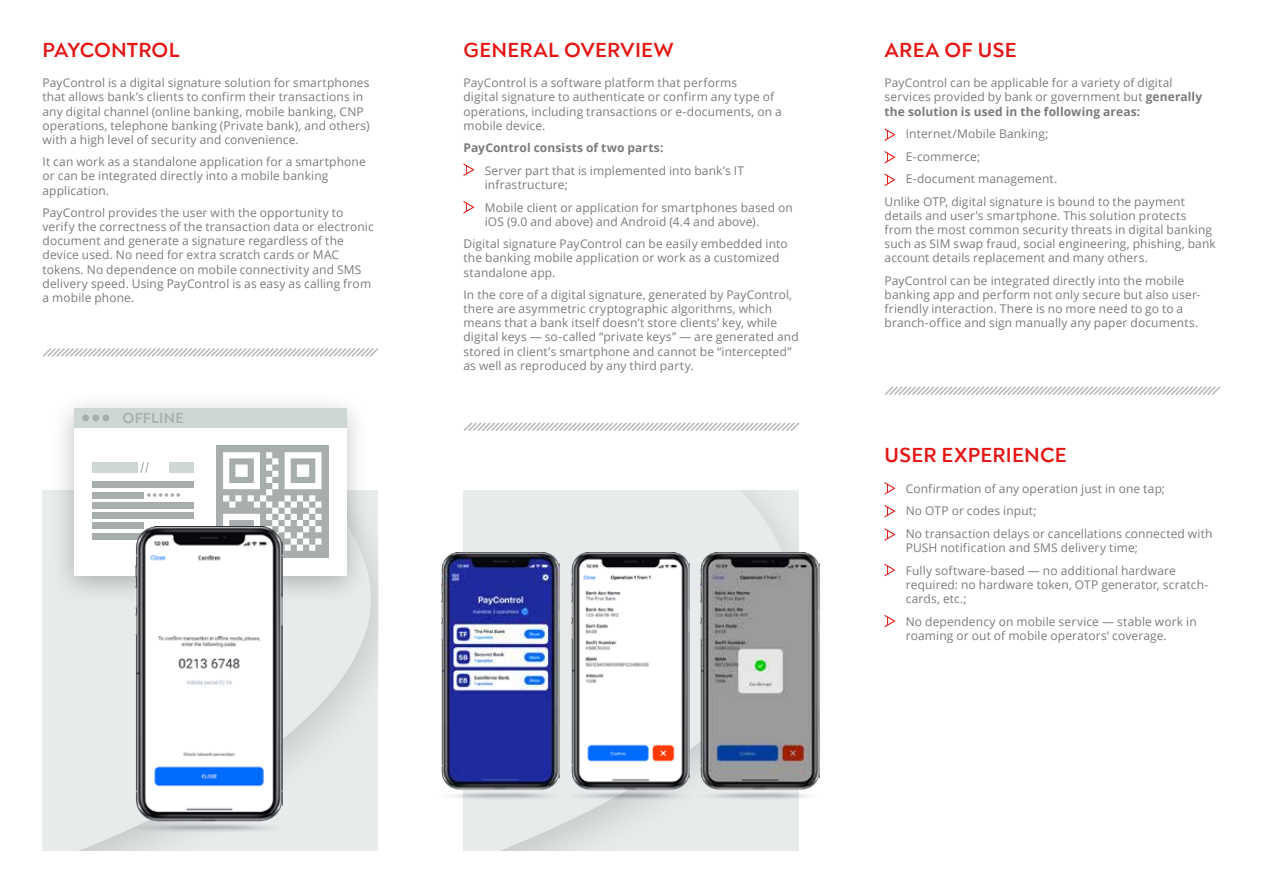
<style>
.page{position:relative;width:1263px;height:893px;background:#fff}
.page>*{position:absolute;margin:0;border:0;box-sizing:border-box;transform-origin:0 0}
.t1{font:700 21px "Noah";letter-spacing:.01em;color:#e41513}
.t2{font:700 15px "Noah";letter-spacing:.015em;color:#a8adad}
.t3{font:12px/14.1px "Open Sans";letter-spacing:.01em;color:#7c7b7b}
.t4{font:700 12px "Open Sans";letter-spacing:.01em;color:#7c7b7b}
.s1{font-weight:700}
</style>
<div class="page">
<svg style="left:43px;top:490px;width:335px;height:360px;background:#e4e8e8"></svg>
<svg style="left:463px;top:490px;width:336px;height:360px;background:#e4e8e8"></svg>
<svg style="left:885px;top:128px;width:10px;height:13px"></svg>
<svg style="left:463px;top:163px;width:11px;height:13px"></svg>
<svg style="left:885px;top:151px;width:10px;height:13px"></svg>
<svg style="left:463px;top:201px;width:11px;height:13px"></svg>
<svg style="left:885px;top:173px;width:10px;height:13px"></svg>
<div style="left:50px;top:391px;width:320px;height:215px;background:#000;opacity:.25"></div>
<div style="left:74px;top:408px;width:272px;height:167px;background:#fff"></div>
<div style="left:74px;top:408px;width:272px;height:20px;background:#cfd6d6"></div>
<div style="left:82px;top:415px;width:7px;height:6px;background:#a8adad;border-radius:50%"></div>
<div style="left:92px;top:415px;width:7px;height:6px;background:#a8adad;border-radius:50%"></div>
<svg style="left:103px;top:415px;width:6px;height:6px"></svg>
<div style="left:216px;top:445px;width:112px;height:113px;background:#a8adad"></div>
<div style="left:93px;top:462px;width:45px;height:11px;background:#cfd6d6"></div>
<div style="left:169px;top:462px;width:25px;height:11px;background:#cfd6d6"></div>
<div style="left:92px;top:481px;width:101px;height:7px;background:#a8adad"></div>
<div style="left:92px;top:502px;width:101px;height:7px;background:#a8adad"></div>
<div style="left:92px;top:512px;width:101px;height:7px;background:#a8adad"></div>
<div style="left:92px;top:492px;width:52px;height:6px;background:#a8adad"></div>
<div style="left:92px;top:523px;width:52px;height:6px;background:#a8adad"></div>
<div style="left:92px;top:533px;width:70px;height:6px;background:#a8adad"></div>
<svg style="left:147px;top:493px;width:33px;height:4px"></svg>
<svg style="left:140px;top:462px;width:9px;height:11px"></svg>
<svg style="left:223px;top:452px;width:98px;height:99px"></svg>
<img style="left:136px;top:526px;width:147px;height:297px">
<img style="left:701px;top:552px;width:118px;height:238px">
<img style="left:571px;top:552px;width:118px;height:238px">
<img style="left:130px;top:823px;width:159px;height:10px">
<img style="left:450px;top:792px;width:114px;height:8px">
<img style="left:567px;top:792px;width:127px;height:8px">
<img style="left:696px;top:792px;width:112px;height:8px">
<img style="left:441px;top:552px;width:119px;height:238px">
<svg style="left:885px;top:386px;width:336px;height:9px"></svg>
<svg style="left:42px;top:348px;width:336px;height:9px"></svg>
<svg style="left:463px;top:422px;width:337px;height:9px"></svg>
<svg style="left:884px;top:482px;width:11px;height:13px"></svg>
<svg style="left:884px;top:528px;width:11px;height:13px"></svg>
<svg style="left:884px;top:505px;width:11px;height:12px"></svg>
<svg style="left:884px;top:564px;width:11px;height:12px"></svg>
<svg style="left:884px;top:615px;width:11px;height:12px"></svg>
<h1 class="t1" style="left:43px;top:36px;width:138px">PAYCONTROL</h1>
<p class="t3" style="left:43px;top:76px;width:329px">PayControl is a digital signature solution for smartphones that allows bank’s clients to confirm their transactions in any digital channel (online banking, mobile banking, CNP operations, telephone banking (Private bank), and others) with a high level of security and convenience.</p>
<p class="t3" style="left:43px;top:155px;width:325px">It can work as a standalone application for a smartphone or can be integrated directly into a mobile banking application.</p>
<p class="t3" style="left:43px;top:205px;width:333px">PayControl provides the user with the opportunity to verify the correctness of the transaction data or electronic document and generate a signature regardless of the device used. No need for extra scratch cards or MAC tokens. No dependence on mobile connectivity and SMS delivery speed. Using PayControl is as easy as calling from a mobile phone.</p>
<p class="t2" style="left:122px;top:409px;width:63px">OFFLINE</p>
<h1 class="t1" style="left:464px;top:36px;width:212px">GENERAL OVERVIEW</h1>
<p class="t3" style="left:463px;top:76px;width:320px">PayControl is a software platform that performs<br>digital signature to authenticate or confirm any type of operations, including transactions or e-documents, on a mobile device.</p>
<p class="t4" style="left:463px;top:139px;width:201px">PayControl consists of two parts:</p>
<p class="t3" style="left:485px;top:163px;width:261px">Server part that is implemented into bank’s IT infrastructure;</p>
<p class="t3" style="left:485px;top:200px;width:310px">Mobile client or application for smartphones based on iOS (9.0 and above) and Android (4.4 and above).</p>
<p class="t3" style="left:463px;top:237px;width:326px">Digital signature PayControl can be easily embedded into the banking mobile application or work as a customized standalone app.</p>
<p class="t3" style="left:463px;top:287px;width:337px">In the core of a digital signature, generated by PayControl, there are asymmetric cryptographic algorithms, which means that a bank itself doesn’t store clients’ key, while digital keys — so-called “private keys” — are generated and stored in client’s smartphone and cannot be “intercepted” as well as reproduced by any third party.</p>
<h1 class="t1" style="left:885px;top:36px;width:133px">AREA OF USE</h1>
<p class="t3" style="left:884px;top:76px;width:319px">PayControl can be applicable for a variety of digital services provided by bank or government but <span class="s1">generally the solution is used in the following areas:</span></p>
<p class="t3" style="left:906px;top:126px;width:144px">Internet/Mobile Banking;</p>
<p class="t3" style="left:906px;top:149px;width:76px">E-commerce;</p>
<p class="t3" style="left:906px;top:172px;width:153px">E-document management.</p>
<p class="t3" style="left:884px;top:194px;width:302px">Unlike OTP, digital signature is bound to the payment</p>
<p class="t3" style="left:884px;top:208px;width:333px">details and user’s smartphone. This solution protects from the most common security threats in digital banking such as SIM swap fraud, social engineering, phishing, bank account details replacement and many others.</p>
<p class="t3" style="left:884px;top:273px;width:317px">PayControl can be integrated directly into the mobile banking app and perform not only secure but also user&shy;friendly interaction. There is no more need to go to a branch-office and sign manually any paper documents.</p>
<h1 class="t1" style="left:885px;top:442px;width:183px">USER EXPERIENCE</h1>
<p class="t3" style="left:906px;top:477px;width:308px;line-height:22.6px">Confirmation of any operation just in one tap;<br>No OTP or codes input;<br>No transaction delays or cancellations connected with</p>
<p class="t3" style="left:906px;top:536px;width:272px;line-height:22.6px">PUSH notification and SMS delivery time;<br>Fully software-based — no additional hardware</p>
<p class="t3" style="left:906px;top:577px;width:304px">required: no hardware token, OTP generator, scratch&shy;cards, etc.;</p>
<p class="t3" style="left:906px;top:614px;width:292px">No dependency on mobile service — stable work in roaming or out of mobile operators’ coverage.</p>
</div>
